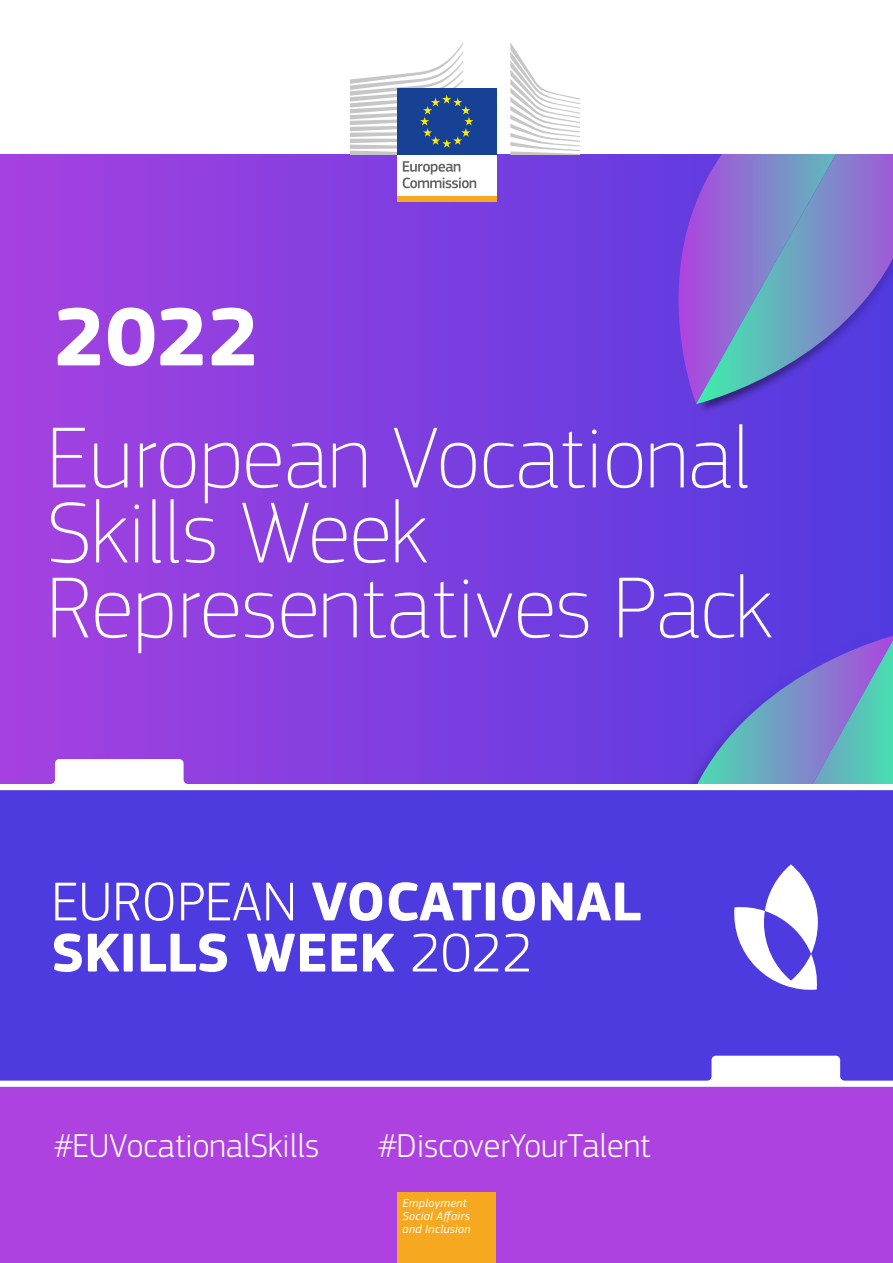
<style>
.page{position:relative;width:893px;height:1263px;background:#fff}
.page>*{position:absolute;margin:0;border:0;box-sizing:border-box;transform-origin:0 0}
.t1{font:100 90px/75px "EC Square Sans Pro";color:#fff}
.t2{font:700 85.95px "EC Square Sans Pro";color:#fff}
.t3{font:300 34.35px "EC Square Sans Pro";color:#fff}
.t4{font:italic 12px/13.2px "EC Square Sans Pro";letter-spacing:.025em;color:#fff}
</style>
<div class="page">
<div style="left:0;top:155px;width:893px;height:696px;background:linear-gradient(to right,#a541e0,#513be0)"></div>
<img style="left:609px;top:572px;width:284px;height:187px">
<div style="left:642px;top:635px;width:46px;height:124px;background:#663ce0"></div>
<svg style="left:688px;top:635px;width:205px;height:124px;background:#696fd0"></svg>
<img style="left:643px;top:155px;width:250px;height:312px">
<svg style="left:650px;top:155px;width:46px;height:249px;background:#733edf"></svg>
<svg style="left:696px;top:155px;width:197px;height:249px;background:#7774cd"></svg>
<div style="left:0;top:790px;width:893px;height:473px;background:#4d3be0"></div>
<div style="left:0;top:1085px;width:893px;height:178px;background:#ae42e0"></div>
<svg style="left:0;top:759px;width:893px;height:31px"></svg>
<div style="left:397px;top:1193px;width:99px;height:70px;background:#f6a920"></div>
<svg style="left:0;top:1056px;width:893px;height:31px"></svg>
<div style="left:397px;top:153px;width:99px;height:44px;background:#fff"></div>
<div style="left:397px;top:89px;width:99px;height:66px;background:#164194"></div>
<svg style="left:350px;top:43px;width:123px;height:112px"></svg>
<div style="left:397px;top:196px;width:99px;height:5px;background:#f7aa21"></div>
<svg style="left:510px;top:42px;width:70px;height:113px"></svg>
<svg style="left:403px;top:161px;width:73px;height:27px"></svg>
<svg style="left:734px;top:864px;width:84px;height:126px"></svg>
<svg style="left:55px;top:883px;width:21px;height:37px"></svg>
<svg style="left:82px;top:883px;width:27px;height:38px"></svg>
<svg style="left:116px;top:882px;width:57px;height:39px"></svg>
<svg style="left:181px;top:883px;width:112px;height:37px"></svg>
<svg style="left:312px;top:882px;width:70px;height:39px"></svg>
<svg style="left:389px;top:882px;width:92px;height:39px"></svg>
<div style="left:486px;top:882px;width:9px;height:38px;background:#fff"></div>
<svg style="left:502px;top:882px;width:33px;height:39px"></svg>
<svg style="left:542px;top:882px;width:99px;height:38px"></svg>
<svg style="left:54px;top:933px;width:28px;height:39px"></svg>
<svg style="left:88px;top:934px;width:32px;height:37px"></svg>
<div style="left:124px;top:934px;width:9px;height:37px;background:#fff"></div>
<svg style="left:141px;top:933px;width:86px;height:39px"></svg>
<svg style="left:247px;top:934px;width:78px;height:37px"></svg>
<svg style="left:332px;top:934px;width:25px;height:37px"></svg>
<svg style="left:363px;top:934px;width:32px;height:37px"></svg>
<svg style="left:413px;top:933px;width:24px;height:38px"></svg>
<svg style="left:443px;top:933px;width:55px;height:39px"></svg>
<svg style="left:505px;top:933px;width:24px;height:38px"></svg>
<p class="t2" style="left:54px;top:286px;width:207px">2022</p>
<p class="t1" style="left:47px;top:419px;width:727px">European Vocational<br>Skills Week<br>Representatives Pack</p>
<p class="t3" style="left:54px;top:1126px;width:267px">#EUVocationalSkills</p>
<p class="t3" style="left:378px;top:1126px;width:274px">#DiscoverYourTalent</p>
<p class="t4" style="left:403px;top:1196px;width:70px">Employment<br>Social Affairs and Inclusion</p>
</div>
